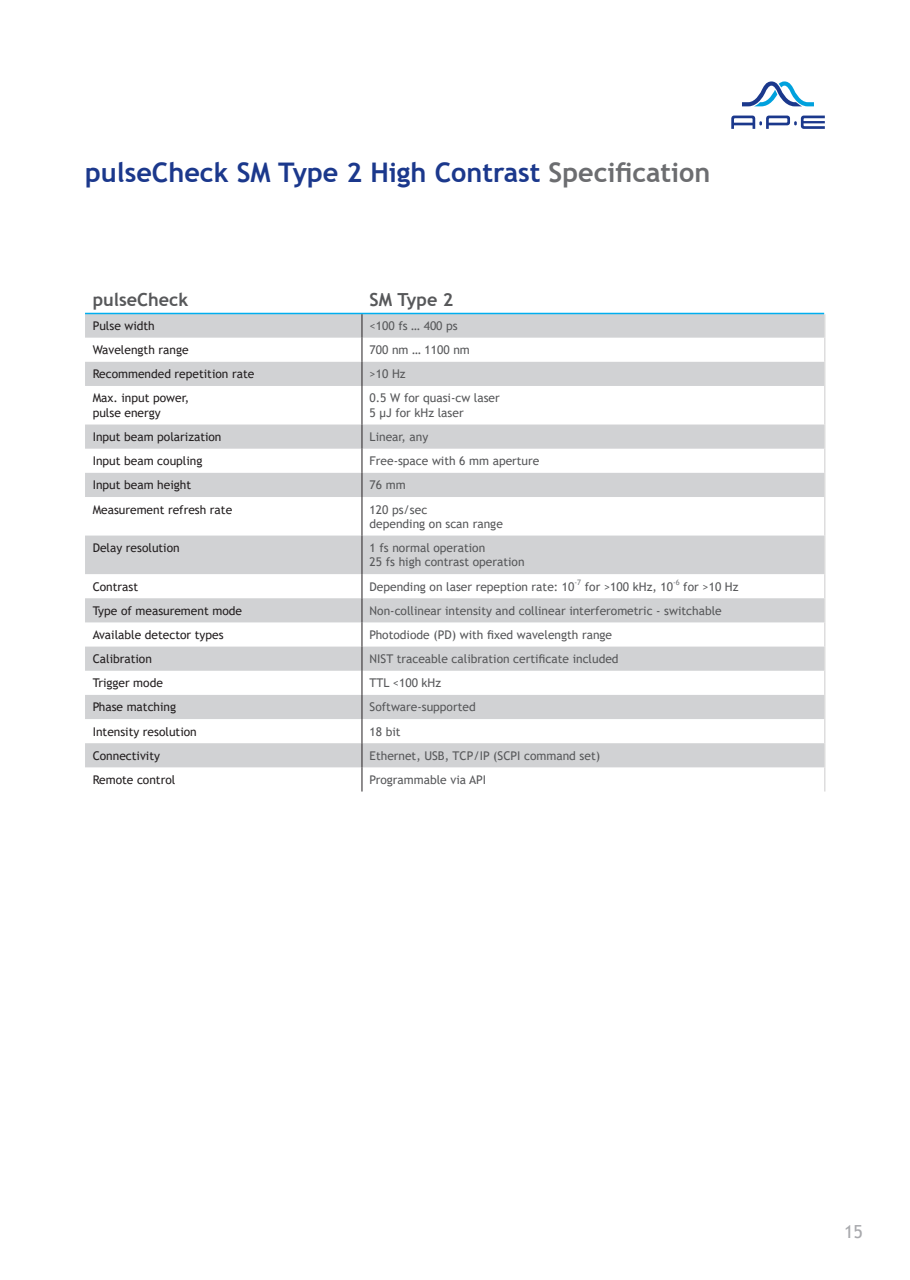
<style>
.page{position:relative;width:910px;height:1280px;background:#fff}
.page>*{position:absolute;margin:0;border:0;box-sizing:border-box;transform-origin:0 0}
.Seitenüberschrift_fett{font:700 27px "Trebuchet MS";color:#1b388c}
.APE_Text_Tabelle_kopfzeile{font:700 18px "Trebuchet MS";color:#57585a}
.t1{font:18px "Trebuchet MS";color:#a8a9ad}
.APE_Text_Tabelle_rechts{font:12px/14.4px "Trebuchet MS";color:#57585a}
.APE_Text_Tabelle_links{font:12px/14.4px "Trebuchet MS";color:#231f20}
.APE_Text_Tabelle_rechts-2{font:7.5px "Trebuchet MS";color:#787a7d}
.s1{color:#6c6d70}
</style>
<div class="page">
<svg style="left:731px;top:116px;width:94px;height:13px"></svg>
<svg style="left:742px;top:81px;width:72px;height:25px"></svg>
<svg style="left:85px;top:314px;width:739px;height:453px"></svg>
<hr style="left:85px;top:313px;width:277px;height:1px;background:#00aeef">
<hr style="left:362px;top:313px;width:463px;height:1px;background:#00aeef">
<svg style="left:362px;top:314px;width:1px;height:72px"></svg>
<hr style="left:362px;top:386px;width:1px;height:38px;background:#231f20">
<svg style="left:362px;top:424px;width:1px;height:73px"></svg>
<hr style="left:362px;top:497px;width:1px;height:38px;background:#231f20">
<hr style="left:362px;top:535px;width:1px;height:39px;background:#231f20">
<svg style="left:362px;top:574px;width:1px;height:217px"></svg>
<hr style="left:824px;top:279px;width:2px;height:916px;background:#fff">
<p class="Seitenüberschrift_fett" style="left:85px;top:155px;width:627px">pulseCheck SM Type 2 High Contrast <span class="s1">Specification</span></p>
<p class="APE_Text_Tabelle_kopfzeile" style="left:93px;top:288px;width:97px">pulseCheck</p>
<p class="APE_Text_Tabelle_kopfzeile" style="left:370px;top:288px;width:85px">SM Type 2</p>
<p class="APE_Text_Tabelle_links" style="left:93px;top:318px;width:64px">Pulse width</p>
<p class="APE_Text_Tabelle_rechts" style="left:370px;top:318px;width:90px">&lt;100 fs … 400 ps</p>
<p class="APE_Text_Tabelle_links" style="left:93px;top:343px;width:97px">Wavelength range</p>
<p class="APE_Text_Tabelle_rechts" style="left:370px;top:343px;width:102px">700 nm … 1100 nm</p>
<p class="APE_Text_Tabelle_links" style="left:93px;top:367px;width:163px">Recommended repetition rate</p>
<p class="APE_Text_Tabelle_rechts" style="left:370px;top:367px;width:38px">&gt;10 Hz</p>
<p class="APE_Text_Tabelle_links" style="left:93px;top:391px;width:98px">Max. input power, pulse energy</p>
<p class="APE_Text_Tabelle_rechts" style="left:370px;top:391px;width:132px">0.5 W for quasi-cw laser<br>5 µJ for kHz laser</p>
<p class="APE_Text_Tabelle_links" style="left:93px;top:429px;width:130px">Input beam polarization</p>
<p class="APE_Text_Tabelle_rechts" style="left:370px;top:429px;width:60px">Linear, any</p>
<p class="APE_Text_Tabelle_links" style="left:93px;top:454px;width:111px">Input beam coupling</p>
<p class="APE_Text_Tabelle_rechts" style="left:370px;top:454px;width:171px">Free-space with 6 mm aperture</p>
<p class="APE_Text_Tabelle_links" style="left:93px;top:478px;width:100px">Input beam height</p>
<p class="APE_Text_Tabelle_rechts" style="left:370px;top:478px;width:38px">76 mm</p>
<p class="APE_Text_Tabelle_links" style="left:93px;top:502px;width:141px">Measurement refresh rate</p>
<p class="APE_Text_Tabelle_rechts" style="left:370px;top:502px;width:135px">120 ps/sec<br>depending on scan range</p>
<p class="APE_Text_Tabelle_links" style="left:93px;top:540px;width:89px">Delay resolution</p>
<p class="APE_Text_Tabelle_rechts" style="left:370px;top:540px;width:156px">1 fs normal operation<br>25 fs high contrast operation</p>
<p class="APE_Text_Tabelle_links" style="left:93px;top:579px;width:47px">Contrast</p>
<p class="APE_Text_Tabelle_rechts" style="left:370px;top:579px;width:206px">Depending on laser repeption rate: 10</p>
<p class="APE_Text_Tabelle_rechts-2" style="left:575px;top:577px;width:8px">-7</p>
<p class="APE_Text_Tabelle_rechts" style="left:585px;top:579px;width:90px">for &gt;100 kHz, 10</p>
<p class="APE_Text_Tabelle_rechts-2" style="left:673px;top:577px;width:8px">-6</p>
<p class="APE_Text_Tabelle_rechts" style="left:683px;top:579px;width:57px">for &gt;10 Hz</p>
<p class="APE_Text_Tabelle_links" style="left:93px;top:603px;width:151px">Type of measurement mode</p>
<p class="APE_Text_Tabelle_rechts" style="left:370px;top:603px;width:354px">Non-collinear intensity and collinear interferometric - switchable</p>
<p class="APE_Text_Tabelle_links" style="left:93px;top:627px;width:132px">Available detector types</p>
<p class="APE_Text_Tabelle_rechts" style="left:370px;top:627px;width:244px">Photodiode (PD) with fixed wavelength range</p>
<p class="APE_Text_Tabelle_links" style="left:93px;top:651px;width:61px">Calibration</p>
<p class="APE_Text_Tabelle_rechts" style="left:370px;top:651px;width:250px">NIST traceable calibration certificate included</p>
<p class="APE_Text_Tabelle_links" style="left:93px;top:676px;width:72px">Trigger mode</p>
<p class="APE_Text_Tabelle_rechts" style="left:370px;top:676px;width:73px">TTL &lt;100 kHz</p>
<p class="APE_Text_Tabelle_links" style="left:93px;top:700px;width:85px">Phase matching</p>
<p class="APE_Text_Tabelle_rechts" style="left:370px;top:700px;width:108px">Software-supported</p>
<p class="APE_Text_Tabelle_links" style="left:93px;top:724px;width:106px">Intensity resolution</p>
<p class="APE_Text_Tabelle_rechts" style="left:370px;top:724px;width:33px">18 bit</p>
<p class="APE_Text_Tabelle_links" style="left:93px;top:748px;width:69px">Connectivity</p>
<p class="APE_Text_Tabelle_rechts" style="left:370px;top:748px;width:232px">Ethernet, USB, TCP/IP (SCPI command set)</p>
<p class="APE_Text_Tabelle_links" style="left:93px;top:772px;width:84px">Remote control</p>
<p class="APE_Text_Tabelle_rechts" style="left:370px;top:772px;width:118px">Programmable via API</p>
<h2 class="t1" style="left:844px;top:1220px;width:20px">15</h2>
</div>
